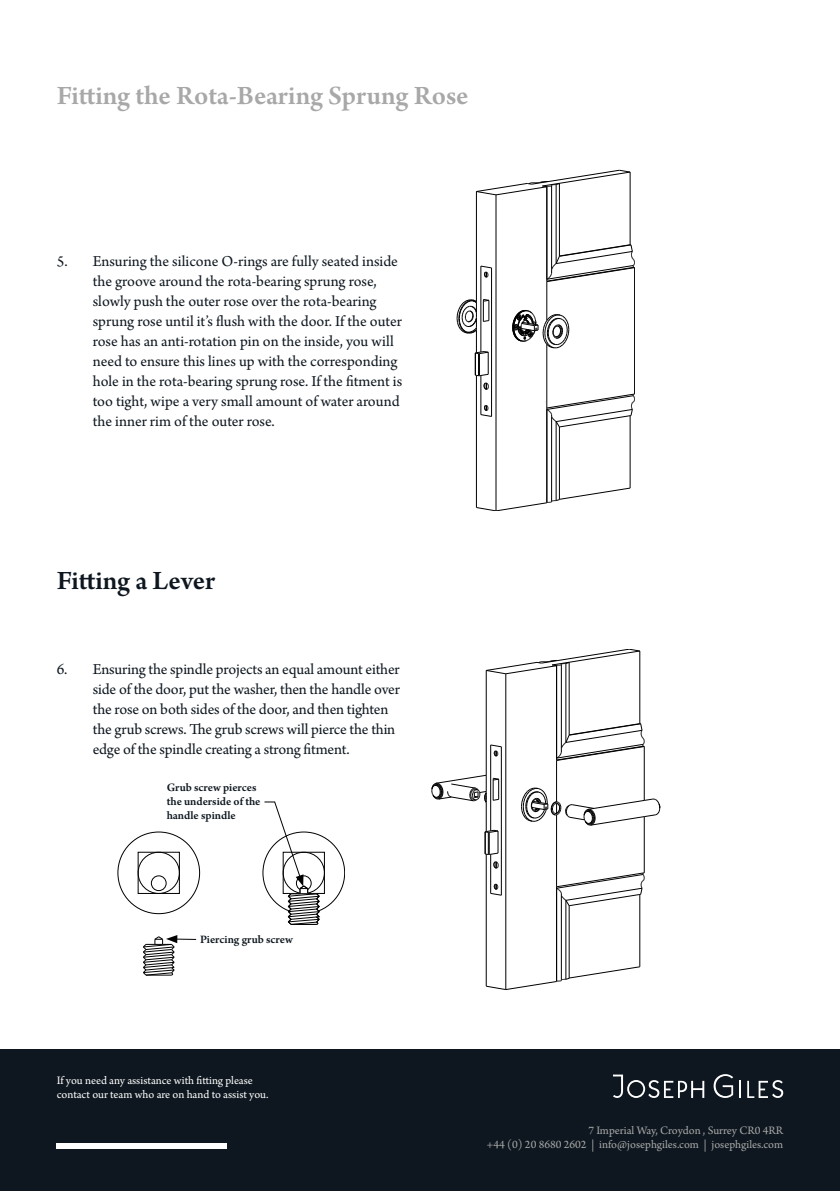
<style>
.page{position:relative;width:840px;height:1191px;background:#fff}
.page>*{position:absolute;margin:0;border:0;box-sizing:border-box;transform-origin:0 0}
.t1{font:600 28px "Arno Pro";color:#a8a8a8}
.t2{font:600 28px "Arno Pro";letter-spacing:-.005em;color:#0e171f}
.t3{font:16px/20px "Arno Pro";letter-spacing:-.005em;color:#0e171f}
.t4{font:12px/14px "Arno Pro";color:#a8a8a8;text-align:right}
.t5{font:12px/14px "Arno Pro";letter-spacing:-.005em;color:#fff}
.t6{font:600 12px/14.4px "Arno Pro";color:#0e171f}
</style>
<div class="page">
<hr style="left:480px;top:266px;width:1px;height:86px;background:#000">
<hr style="left:480px;top:375px;width:1px;height:39px;background:#000">
<hr style="left:491px;top:268px;width:1px;height:148px;background:#000">
<hr style="left:546px;top:281px;width:1px;height:39px;background:#000">
<hr style="left:546px;top:344px;width:1px;height:64px;background:#000">
<hr style="left:634px;top:268px;width:1px;height:126px;background:#000">
<hr style="left:476px;top:375px;width:1px;height:132px;background:#000">
<hr style="left:495px;top:195px;width:1px;height:315px;background:#000">
<hr style="left:629px;top:172px;width:1px;height:73px;background:#000">
<hr style="left:629px;top:416px;width:1px;height:72px;background:#000">
<hr style="left:555px;top:421px;width:1px;height:79px;background:#000">
<hr style="left:555px;top:184px;width:1px;height:79px;background:#000">
<svg style="left:477px;top:170px;width:153px;height:25px"></svg>
<hr style="left:546px;top:408px;width:1px;height:94px;background:#000">
<hr style="left:546px;top:187px;width:1px;height:94px;background:#000">
<hr style="left:551px;top:186px;width:1px;height:83px;background:#000">
<svg style="left:476px;top:488px;width:154px;height:22px"></svg>
<hr style="left:558px;top:427px;width:1px;height:72px;background:#000">
<hr style="left:558px;top:184px;width:1px;height:72px;background:#000">
<svg style="left:546px;top:244px;width:88px;height:38px"></svg>
<hr style="left:551px;top:417px;width:1px;height:84px;background:#000">
<svg style="left:545px;top:394px;width:89px;height:33px"></svg>
<hr style="left:476px;top:191px;width:1px;height:110px;background:#000">
<svg style="left:480px;top:266px;width:11px;height:12px"></svg>
<svg style="left:480px;top:405px;width:11px;height:12px"></svg>
<svg style="left:483px;top:383px;width:5px;height:7px"></svg>
<svg style="left:456px;top:291px;width:34px;height:85px"></svg>
<svg style="left:512px;top:310px;width:57px;height:38px"></svg>
<hr style="left:490px;top:745px;width:1px;height:86px;background:#000">
<hr style="left:490px;top:854px;width:1px;height:39px;background:#000">
<hr style="left:500px;top:747px;width:1px;height:148px;background:#000">
<hr style="left:556px;top:760px;width:1px;height:42px;background:#000">
<hr style="left:556px;top:814px;width:1px;height:72px;background:#000">
<hr style="left:643px;top:816px;width:1px;height:57px;background:#000">
<hr style="left:643px;top:746px;width:1px;height:54px;background:#000">
<hr style="left:485px;top:854px;width:1px;height:132px;background:#000">
<hr style="left:505px;top:674px;width:1px;height:315px;background:#000">
<hr style="left:639px;top:651px;width:1px;height:72px;background:#000">
<hr style="left:639px;top:894px;width:1px;height:72px;background:#000">
<hr style="left:565px;top:900px;width:1px;height:79px;background:#000">
<hr style="left:565px;top:663px;width:1px;height:79px;background:#000">
<svg style="left:486px;top:649px;width:153px;height:25px"></svg>
<hr style="left:556px;top:886px;width:1px;height:95px;background:#000">
<hr style="left:556px;top:665px;width:1px;height:95px;background:#000">
<hr style="left:560px;top:665px;width:1px;height:83px;background:#000">
<svg style="left:485px;top:966px;width:154px;height:23px"></svg>
<hr style="left:568px;top:905px;width:1px;height:73px;background:#000">
<hr style="left:568px;top:662px;width:1px;height:73px;background:#000">
<svg style="left:556px;top:723px;width:88px;height:38px"></svg>
<hr style="left:560px;top:895px;width:1px;height:84px;background:#000">
<svg style="left:556px;top:872px;width:88px;height:34px"></svg>
<hr style="left:485px;top:670px;width:1px;height:105px;background:#000">
<svg style="left:521px;top:788px;width:139px;height:37px"></svg>
<svg style="left:490px;top:744px;width:11px;height:13px"></svg>
<svg style="left:490px;top:884px;width:11px;height:11px"></svg>
<svg style="left:493px;top:861px;width:5px;height:8px"></svg>
<svg style="left:431px;top:769px;width:70px;height:86px"></svg>
<div style="left:283px;top:852px;width:41px;height:41px;border:1px solid #000;border-radius:50%"></div>
<div style="left:118px;top:832px;width:82px;height:81px;border:1px solid #000;border-radius:50%"></div>
<div style="left:138px;top:852px;width:41px;height:41px;border:1px solid #000;border-radius:50%"></div>
<div style="left:151px;top:875px;width:15px;height:15px;border:1px solid #000;border-radius:50%"></div>
<hr style="left:174px;top:938px;width:22px;height:2px;background:#000">
<svg style="left:143px;top:935px;width:34px;height:40px"></svg>
<svg style="left:263px;top:801px;width:56px;height:124px"></svg>
<div style="left:0;top:1049px;width:839px;height:142px;background:#0e171f"></div>
<svg style="left:713px;top:1074px;width:19px;height:24px"></svg>
<svg style="left:739px;top:1080px;width:1px;height:18px"></svg>
<svg style="left:747px;top:1080px;width:35px;height:18px"></svg>
<svg style="left:613px;top:1074px;width:91px;height:24px"></svg>
<div style="left:57px;top:1142px;width:170px;height:6px;background:#fff"></div>
<p class="t1" style="left:57px;top:79px;width:413px">Fitting the Rota-Bearing Sprung Rose</p>
<p class="t3" style="left:93px;top:252px;width:311px;text-indent:-36px">5. Ensuring the silicone O-rings are fully seated inside the groove around the rota-bearing sprung rose, slowly push the outer rose over the rota-bearing sprung rose until it’s flush with the door. If the outer rose has an anti-rotation pin on the inside, you will need to ensure this lines up with the corresponding hole in the rota-bearing sprung rose. If the fitment is too tight, wipe a very small amount of water around the inner rim of the outer rose.</p>
<p class="t2" style="left:57px;top:564px;width:160px">Fitting a Lever</p>
<p class="t3" style="left:93px;top:660px;width:308px;text-indent:-36px">6. Ensuring the spindle projects an equal amount either side of the door, put the washer, then the handle over the rose on both sides of the door, and then tighten the grub screws. The grub screws will pierce the thin edge of the spindle creating a strong fitment.</p>
<p class="t6" style="left:167px;top:780px;width:95px">Grub screw pierces the underside of the handle spindle</p>
<p class="t6" style="left:200px;top:933px;width:94px">Piercing grub screw</p>
<p class="t5" style="left:57px;top:1074px;width:213px">If you need any assistance with fitting please contact our team who are on hand to assist you.</p>
<p class="t4" style="left:486px;top:1124px;width:297px">7 Imperial Way, Croydon , Surrey CR0 4RR<br>+44 (0) 20 8680 2602 | info@josephgiles.com | josephgiles.com</p>
</div>
